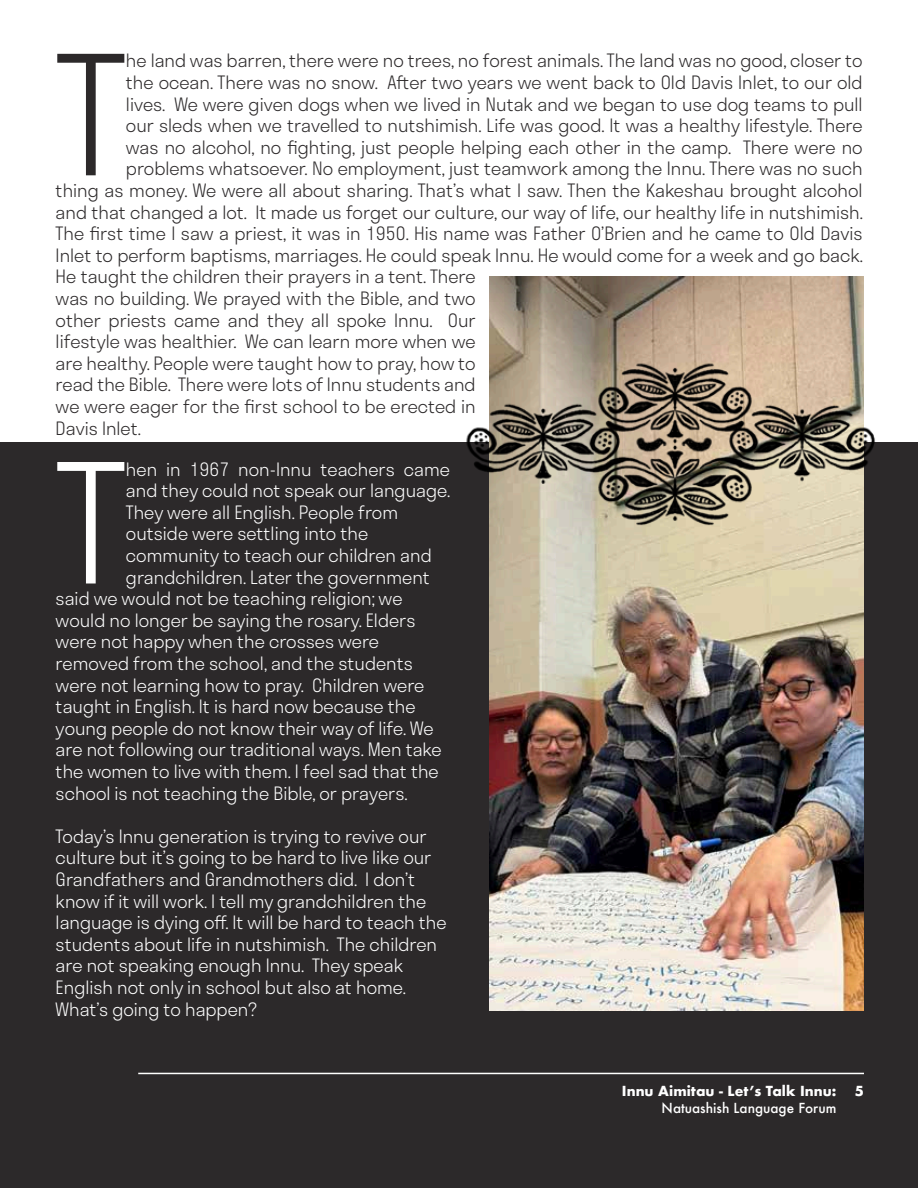
<style>
.page{position:relative;width:918px;height:1188px;background:#fff}
.page>*{position:absolute;margin:0;border:0;box-sizing:border-box;transform-origin:0 0}
.t1{font:300 162px "Stratos";color:#2c292a}
.t2{font:300 162px "Stratos";color:#fff}
.t3{font:300 18px "Stratos";color:#2c292a}
.t4{font:300 18px/21.6px "Stratos";color:#fff}
.t5{font:700 13.5px "Futura";color:#fff}
.t6{font:500 13.5px "Futura";color:#fff}
</style>
<div class="page">
<div style="left:0;top:443px;width:918px;height:745px;background:#2c292a"></div>
<img style="left:489px;top:276px;width:375px;height:735px">
<img style="left:435px;top:333px;width:451px;height:241px">
<hr style="left:138px;top:1073px;width:726px;height:1px;background:#fff">
<h1 class="t1" style="left:56px;top:-14px;width:72px">T</h1>
<p class="t3" style="left:126px;top:46px;width:738px">he land was barren, there were no trees, no forest animals. The land was no good, closer to</p>
<p class="t3" style="left:126px;top:68px;width:738px">the ocean. There was no snow. After two years we went back to Old Davis Inlet, to our old</p>
<p class="t3" style="left:126px;top:89px;width:738px">lives. We were given dogs when we lived in Nutak and we began to use dog teams to pull</p>
<p class="t3" style="left:126px;top:111px;width:738px">our sleds when we travelled to nutshimish. Life was good. It was a healthy lifestyle. There</p>
<p class="t3" style="left:126px;top:133px;width:738px">was no alcohol, no fighting, just people helping each other in the camp. There were no</p>
<p class="t3" style="left:126px;top:154px;width:738px">problems whatsoever. No employment, just teamwork among the Innu. There was no such</p>
<p class="t3" style="left:56px;top:176px;width:809px">thing as money. We were all about sharing. That’s what I saw. Then the Kakeshau brought alcohol</p>
<p class="t3" style="left:56px;top:197px;width:809px">and that changed a lot. It made us forget our culture, our way of life, our healthy life in nutshimish.</p>
<p class="t3" style="left:56px;top:219px;width:808px">The first time I saw a priest, it was in 1950. His name was Father O’Brien and he came to Old Davis</p>
<p class="t3" style="left:56px;top:241px;width:809px">Inlet to perform baptisms, marriages. He could speak Innu. He would come for a week and go back.</p>
<p class="t3" style="left:56px;top:262px;width:422px">He taught the children their prayers in a tent. There</p>
<p class="t3" style="left:56px;top:284px;width:421px">was no building. We prayed with the Bible, and two</p>
<p class="t3" style="left:56px;top:305px;width:422px">other priests came and they all spoke Innu. Our</p>
<p class="t3" style="left:56px;top:327px;width:421px">lifestyle was healthier. We can learn more when we</p>
<p class="t3" style="left:56px;top:349px;width:421px">are healthy. People were taught how to pray, how to</p>
<p class="t3" style="left:56px;top:370px;width:422px">read the Bible. There were lots of Innu students and</p>
<p class="t3" style="left:56px;top:392px;width:421px">we were eager for the first school to be erected in</p>
<p class="t3" style="left:56px;top:413px;width:87px">Davis Inlet.</p>
<h1 class="t2" style="left:56px;top:394px;width:72px">T</h1>
<p class="t4" style="left:126px;top:457px;width:326px">hen in 1967 non-Innu teachers came</p>
<p class="t4" style="left:126px;top:479px;width:326px">and they could not speak our language.</p>
<p class="t4" style="left:126px;top:501px;width:274px">They were all English. People from</p>
<p class="t4" style="left:126px;top:522px;width:244px">outside were settling into the</p>
<p class="t4" style="left:126px;top:544px;width:307px">community to teach our children and</p>
<p class="t4" style="left:126px;top:565px;width:305px">grandchildren. Later the government</p>
<p class="t4" style="left:56px;top:587px;width:348px">said we would not be teaching religion; we</p>
<p class="t4" style="left:56px;top:609px;width:361px">would no longer be saying the rosary. Elders</p>
<p class="t4" style="left:56px;top:630px;width:325px">were not happy when the crosses were</p>
<p class="t4" style="left:56px;top:652px;width:359px">removed from the school, and the students</p>
<p class="t4" style="left:56px;top:673px;width:370px">were not learning how to pray. Children were</p>
<p class="t4" style="left:56px;top:695px;width:361px">taught in English. It is hard now because the</p>
<p class="t4" style="left:56px;top:717px;width:379px">young people do not know their way of life. We</p>
<p class="t4" style="left:56px;top:738px;width:388px">are not following our traditional ways. Men take</p>
<p class="t4" style="left:56px;top:760px;width:385px">the women to live with them. I feel sad that the</p>
<p class="t4" style="left:56px;top:781px;width:354px">school is not teaching the Bible, or prayers.</p>
<p class="t4" style="left:56px;top:825px;width:393px">Today’s Innu generation is trying to revive our culture but it’s going to be hard to live like our Grandfathers and Grandmothers did. I don’t know if it will work. I tell my grandchildren the language is dying off. It will be hard to teach the students about life in nutshimish. The children are not speaking enough Innu. They speak English not only in school but also at home.<br>What’s going to happen?</p>
<p class="t5" style="left:622px;top:1081px;width:216px">Innu Aimitau - Let’s Talk Innu:</p>
<p class="t5" style="left:855px;top:1081px;width:11px">5</p>
<p class="t6" style="left:662px;top:1099px;width:176px">Natuashish Language Forum</p>
</div>
